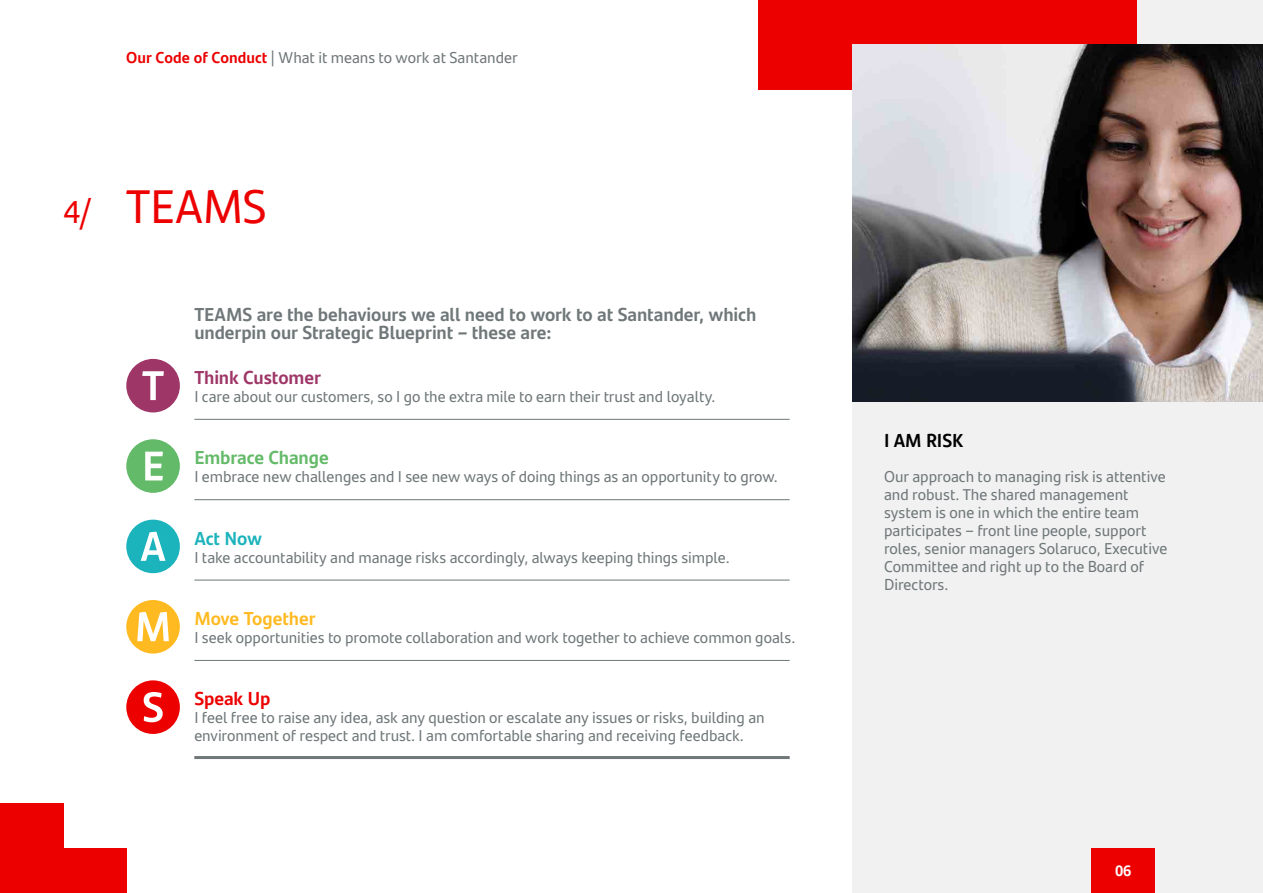
<style>
.page{position:relative;width:1263px;height:893px;background:#fff}
.page>*{position:absolute;margin:0;border:0;box-sizing:border-box;transform-origin:0 0}
.t1{font:47.25px "Santander Text";letter-spacing:-.005em;color:#ec0000}
.t2{font:700 18.75px/17.9px "Santander Text";letter-spacing:-.005em;color:#6f7779}
.t3{font:700 18.75px "Santander Text";letter-spacing:-.005em;color:#9e3667}
.t4{font:700 18.75px "Santander Text";letter-spacing:-.005em;color:#63ba68}
.t5{font:700 18.75px "Santander Text";letter-spacing:-.005em;color:#ffba21}
.t6{font:700 18.75px "Santander Text";letter-spacing:-.005em;color:#ec0000}
.t7{font:700 18.75px "Santander Text";letter-spacing:-.005em;color:#000}
.t8{font:700 18.75px "Santander Text";letter-spacing:-.01em;color:#1bb3bc}
.t9{font:15.75px/18px "Santander Text";color:#6f7779}
.t10{font:700 15px "Santander Headline";color:#fff}
.s1{font-weight:700;color:#ec0000}
.s2{font-size:31.5px}
</style>
<div class="page">
<div style="left:852px;top:0;width:411px;height:893px;background:#f1f1f1"></div>
<div style="left:0;top:804px;width:63px;height:89px;background:#ec0000"></div>
<div style="left:0;top:848px;width:126px;height:45px;background:#ec0000"></div>
<div style="left:758px;top:0;width:379px;height:89px;background:#ec0000"></div>
<img style="left:852px;top:45px;width:411px;height:357px">
<hr style="left:194px;top:419px;width:596px;height:1px;background:#6f7779">
<hr style="left:194px;top:499px;width:596px;height:1px;background:#6f7779">
<hr style="left:194px;top:580px;width:596px;height:1px;background:#6f7779">
<hr style="left:194px;top:660px;width:596px;height:1px;background:#6f7779">
<hr style="left:194px;top:756px;width:596px;height:3px;background:#6f7779">
<div style="left:126px;top:359px;width:54px;height:53px;background:#9e3667;border-radius:50%"></div>
<svg style="left:142px;top:371px;width:22px;height:29px"></svg>
<div style="left:126px;top:439px;width:54px;height:54px;background:#63ba68;border-radius:50%"></div>
<svg style="left:145px;top:452px;width:18px;height:28px"></svg>
<div style="left:126px;top:520px;width:54px;height:53px;background:#1bb3bc;border-radius:50%"></div>
<svg style="left:141px;top:532px;width:24px;height:29px"></svg>
<div style="left:126px;top:600px;width:54px;height:54px;background:#ffba21;border-radius:50%"></div>
<svg style="left:137px;top:612px;width:32px;height:29px"></svg>
<div style="left:126px;top:680px;width:54px;height:54px;background:#ec0000;border-radius:50%"></div>
<svg style="left:144px;top:692px;width:19px;height:30px"></svg>
<div style="left:1091px;top:848px;width:64px;height:45px;background:#ec0000"></div>
<p class="t9" style="left:126px;top:47px;width:393px"><span class="s1">Our Code of Conduct</span> | What it means to work at Santander</p>
<h1 class="t1" style="left:63px;top:171px;width:205px"><span class="s2">4/</span> TEAMS</h1>
<p class="t2" style="left:194px;top:305px;width:563px">TEAMS are the behaviours we all need to work to at Santander, which underpin our Strategic Blueprint – these are:</p>
<p class="t3" style="left:194px;top:363px;width:128px">Think Customer</p>
<p class="t9" style="left:194px;top:387px;width:523px">I care about our customers, so I go the extra mile to earn their trust and loyalty.</p>
<p class="t4" style="left:194px;top:443px;width:136px">Embrace Change</p>
<p class="t9" style="left:194px;top:467px;width:585px">I embrace new challenges and I see new ways of doing things as an opportunity to grow.</p>
<p class="t8" style="left:194px;top:523px;width:69px">Act Now</p>
<p class="t9" style="left:194px;top:547px;width:537px">I take accountability and manage risks accordingly, always keeping things simple.</p>
<p class="t5" style="left:194px;top:604px;width:123px">Move Together</p>
<p class="t9" style="left:194px;top:628px;width:602px">I seek opportunities to promote collaboration and work together to achieve common goals.</p>
<p class="t6" style="left:194px;top:684px;width:78px">Speak Up</p>
<p class="t9" style="left:194px;top:708px;width:572px">I feel free to raise any idea, ask any question or escalate any issues or risks, building an environment of respect and trust. I am comfortable sharing and receiving feedback.</p>
<p class="t7" style="left:884px;top:425px;width:81px">I AM RISK</p>
<p class="t9" style="left:884px;top:467px;width:285px">Our approach to managing risk is attentive and robust. The shared management system is one in which the entire team participates – front line people, support roles, senior managers Solaruco, Executive Committee and right up to the Board of Directors.</p>
<p class="t10" style="left:1115px;top:859px;width:18px">06</p>
</div>
